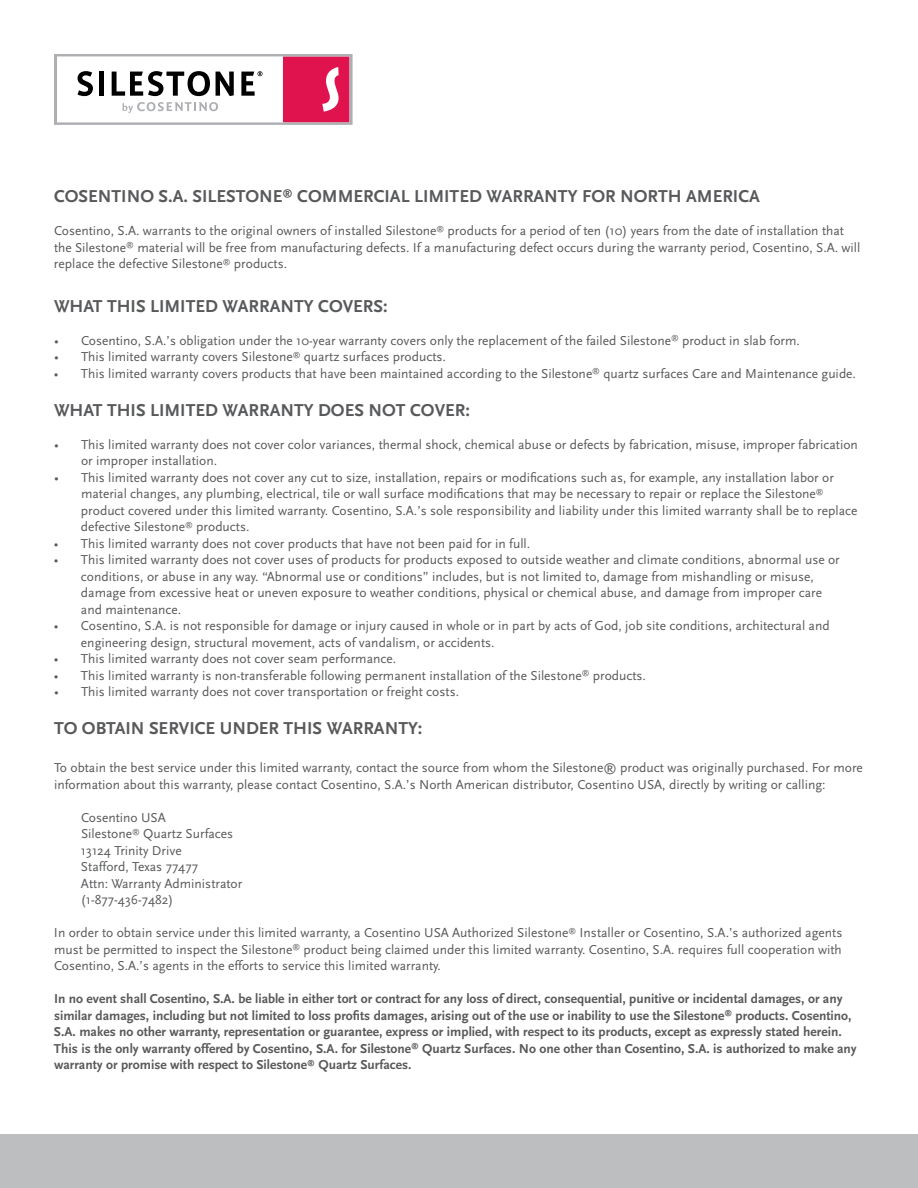
<style>
.page{position:relative;width:918px;height:1188px;background:#fff}
.page>*{position:absolute;margin:0;border:0;box-sizing:border-box;transform-origin:0 0}
.t1{font:700 18px "Scala Sans";color:#58595b}
.t2{font:13.5px/16.5px "Scala Sans";color:#58595b}
.t3{font:700 13.5px/16.5px "Scala Sans";color:#58595b}
</style>
<div class="page">
<div style="left:0;top:1134px;width:918px;height:54px;background:#bcbec0"></div>
<svg style="left:54px;top:54px;width:299px;height:71px"></svg>
<h1 class="t1" style="left:54px;top:187px;width:707px">COSENTINO S.A. SILESTONE<sup>®</sup> COMMERCIAL LIMITED WARRANTY FOR NORTH AMERICA</h1>
<p class="t2" style="left:54px;top:223px;width:808px">Cosentino, S.A. warrants to the original owners of installed Silestone<sup>®</sup> products for a period of ten (10) years from the date of installation that the Silestone<sup>®</sup> material will be free from manufacturing defects. If a manufacturing defect occurs during the warranty period, Cosentino, S.A. will replace the defective Silestone<sup>®</sup> products.</p>
<h1 class="t1" style="left:54px;top:296px;width:335px">WHAT THIS LIMITED WARRANTY COVERS:</h1>
<p class="t2" style="left:54px;top:332px;width:747px">• Cosentino, S.A.’s obligation under the 10-year warranty covers only the replacement of the failed Silestone<sup>®</sup> product in slab form.</p>
<p class="t2" style="left:54px;top:349px;width:394px">• This limited warranty covers Silestone<sup>®</sup> quartz surfaces products.</p>
<p class="t2" style="left:54px;top:365px;width:804px">• This limited warranty covers products that have been maintained according to the Silestone<sup>®</sup> quartz surfaces Care and Maintenance guide.</p>
<h1 class="t1" style="left:54px;top:400px;width:417px">WHAT THIS LIMITED WARRANTY DOES NOT COVER:</h1>
<p class="t2" style="left:81px;top:436px;width:779px;text-indent:-27px">• This limited warranty does not cover color variances, thermal shock, chemical abuse or defects by fabrication, misuse, improper fabrication or improper installation.</p>
<p class="t2" style="left:81px;top:469px;width:778px;text-indent:-27px">• This limited warranty does not cover any cut to size, installation, repairs or modifications such as, for example, any installation labor or material changes, any plumbing, electrical, tile or wall surface modifications that may be necessary to repair or replace the Silestone<sup>® </sup>product covered under this limited warranty. Cosentino, S.A.’s sole responsibility and liability under this limited warranty shall be to replace defective Silestone<sup>®</sup> products.</p>
<p class="t2" style="left:54px;top:535px;width:478px">• This limited warranty does not cover products that have not been paid for in full.</p>
<p class="t2" style="left:81px;top:552px;width:760px;text-indent:-27px">• This limited warranty does not cover uses of products for products exposed to outside weather and climate conditions, abnormal use or conditions, or abuse in any way. “Abnormal use or conditions” includes, but is not limited to, damage from mishandling or misuse, damage from excessive heat or uneven exposure to weather conditions, physical or chemical abuse, and damage from improper care and maintenance.</p>
<p class="t2" style="left:81px;top:618px;width:750px;text-indent:-27px">• Cosentino, S.A. is not responsible for damage or injury caused in whole or in part by acts of God, job site conditions, architectural and engineering design, structural movement, acts of vandalism, or accidents.</p>
<p class="t2" style="left:54px;top:651px;width:344px">• This limited warranty does not cover seam performance.</p>
<p class="t2" style="left:54px;top:667px;width:594px">• This limited warranty is non-transferable following permanent installation of the Silestone<sup>®</sup> products.</p>
<p class="t2" style="left:54px;top:684px;width:407px">• This limited warranty does not cover transportation or freight costs.</p>
<h1 class="t1" style="left:54px;top:719px;width:63px">To Obtain</h1>
<h1 class="t1" style="left:149px;top:719px;width:20px">Service</h1>
<h1 class="t1" style="left:220px;top:719px;width:25px">Under</h1>
<h1 class="t1" style="left:284px;top:719px;width:11px">this</h1>
<h1 class="t1" style="left:327px;top:719px;width:28px">Warranty</h1>
<h1 class="t1" style="left:418px;top:719px;width:6px">:</h1>
<p class="t2" style="left:54px;top:760px;width:810px">To obtain the best service under this limited warranty, contact the source from whom the Silestone® product was originally purchased. For more information about this warranty, please contact Cosentino, S.A.’s North American distributor, Cosentino USA, directly by writing or calling:</p>
<p class="t2" style="left:81px;top:810px;width:163px">Cosentino USA<br>Silestone<sup>®</sup> Quartz Surfaces<br>13124 Trinity Drive<br>Stafford, Texas 77477<br>Attn: Warranty Administrator (1-877-436-7482)</p>
<p class="t2" style="left:54px;top:925px;width:790px;text-align:justify">In order to obtain service under this limited warranty, a Cosentino USA Authorized Silestone<sup>®</sup> Installer or Cosentino, S.A.’s authorized agents must be permitted to inspect the Silestone<sup>®</sup> product being claimed under this limited warranty. Cosentino, S.A. requires full cooperation with Cosentino, S.A.’s agents in the efforts to service this limited warranty.</p>
<p class="t3" style="left:54px;top:991px;width:804px">In no event shall Cosentino, S.A. be liable in either tort or contract for any loss of direct, consequential, punitive or incidental damages, or any similar damages, including but not limited to loss profits damages, arising out of the use or inability to use the Silestone<sup>®</sup> products. Cosentino, S.A. makes no other warranty, representation or guarantee, express or implied, with respect to its products, except as expressly stated herein.<br>This is the only warranty offered by Cosentino, S.A. for Silestone<sup>®</sup> Quartz Surfaces. No one other than Cosentino, S.A. is authorized to make any warranty or promise with respect to Silestone<sup>®</sup> Quartz Surfaces.</p>
</div>
